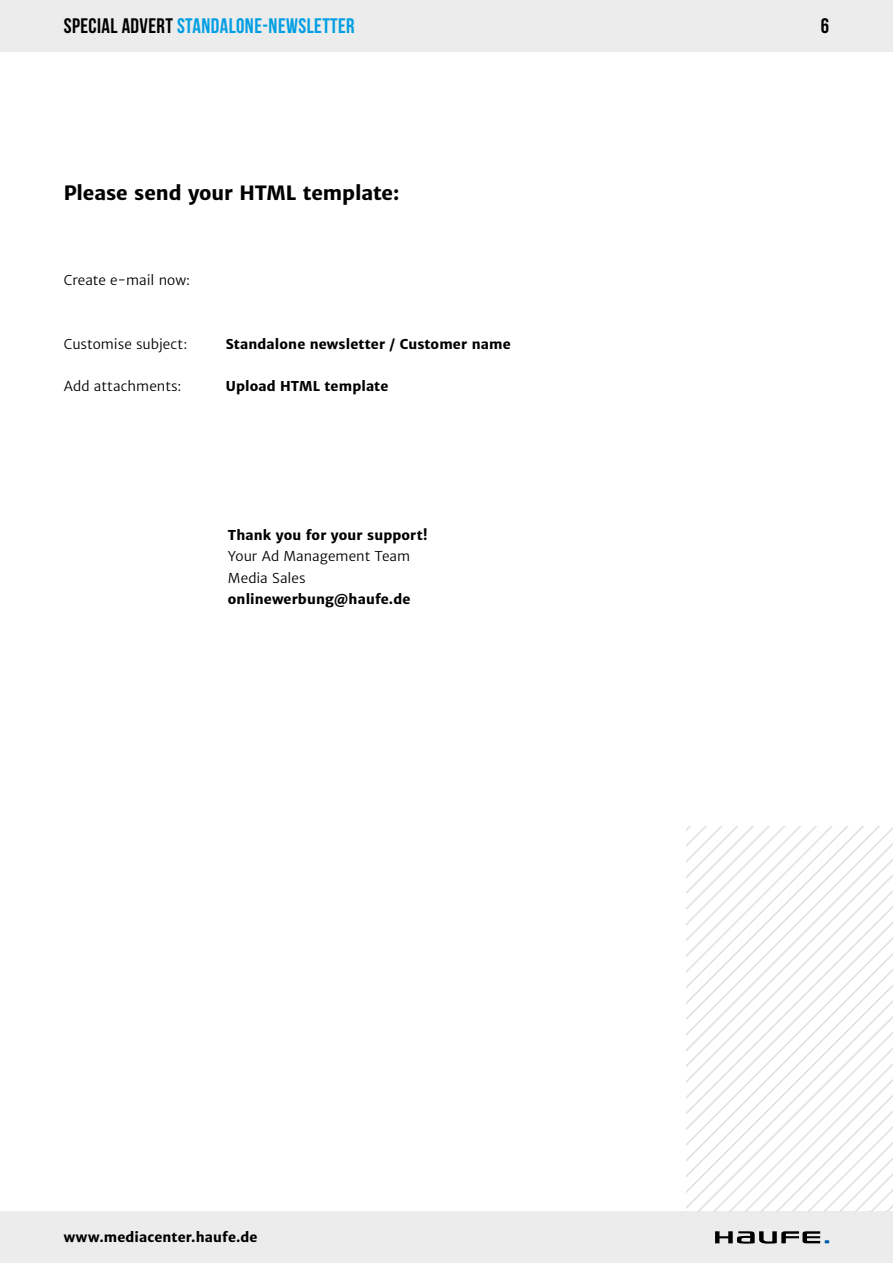
<style>
.page{position:relative;width:893px;height:1263px;background:#fff}
.page>*{position:absolute;margin:0;border:0;box-sizing:border-box;transform-origin:0 0}
.t1{font:700 21px "Bebas Neue";letter-spacing:.02em;color:#009ee3}
.t2{font:700 21px "Bebas Neue";color:#000}
.t3{font:700 19.5px "Haufe Merriweather Sans";letter-spacing:-.005em;color:#000}
.t4{font:700 13.5px "Haufe Merriweather Sans";letter-spacing:.01em;color:#000}
.t5{font:13.5px/21.3px "Haufe Merriweather Sans Lt";color:#000}
.s1{color:#000}
</style>
<div class="page">
<div style="left:0;top:0;width:893px;height:51px;background:#ececec"></div>
<div style="left:0;top:1212px;width:893px;height:51px;background:#ececec"></div>
<svg style="left:715px;top:1231px;width:114px;height:13px"></svg>
<svg style="left:687px;top:826px;width:206px;height:386px"></svg>
<h1 class="t1" style="left:64px;top:15px;width:292px"><span class="s1">SPECIAL ADVERT</span> STANDALONE-NEWSLETTER</h1>
<h2 class="t3" style="left:64px;top:181px;width:337px">Please send your HTML template:</h2>
<p class="t5" style="left:64px;top:270px;width:128px">Create e-mail now:</p>
<p class="t5" style="left:64px;top:333px;width:125px">Customise subject:</p>
<p class="t4" style="left:226px;top:335px;width:286px">Standalone newsletter / Customer name</p>
<p class="t5" style="left:64px;top:376px;width:119px">Add attachments:</p>
<p class="t4" style="left:226px;top:378px;width:164px">Upload HTML template</p>
<p class="t4" style="left:228px;top:527px;width:201px">Thank you for your support!</p>
<p class="t5" style="left:228px;top:546px;width:184px">Your Ad Management Team<br>Media Sales</p>
<p class="t4" style="left:228px;top:591px;width:184px">onlinewerbung@haufe.de</p>
<p class="t4" style="left:64px;top:1228px;width:195px">www.mediacenter.haufe.de</p>
<h1 class="t2" style="left:821px;top:15px;width:10px">6</h1>
</div>
